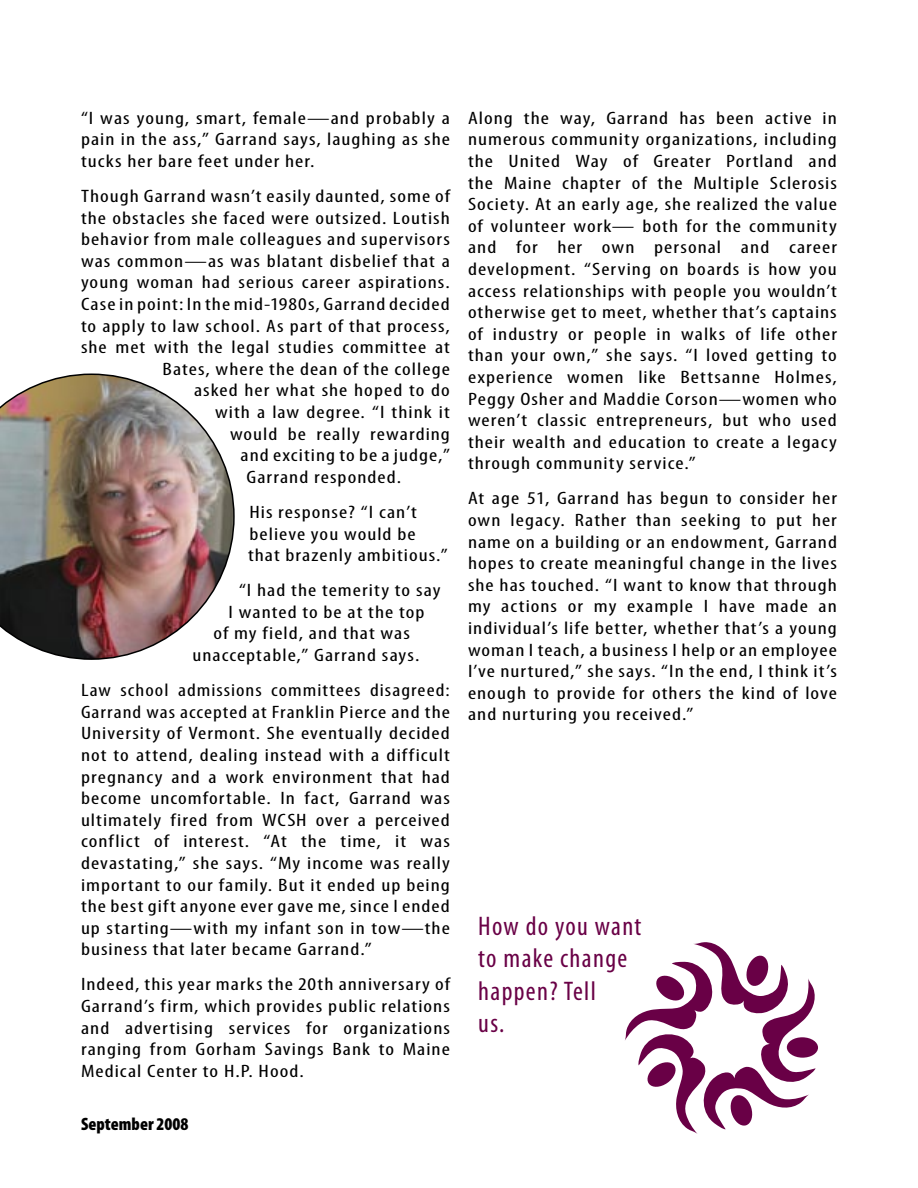
<style>
.page{position:relative;width:918px;height:1188px;background:#fff}
.page>*{position:absolute;margin:0;border:0;box-sizing:border-box;transform-origin:0 0}
.t1{font:condensed 27px/32.4px "Myriad Pro";letter-spacing:.05em;color:#690046}
.t2{font:condensed 18px/21.6px "Myriad Pro";letter-spacing:.045em;color:#000;text-align:justify;scale:1.25 1}
.t3{font:condensed 18px/21.6px "Myriad Pro";letter-spacing:.045em;color:#000;text-align:justify;scale:1.22 1}
.t4{font:900 condensed 18px "Myriad Pro";color:#000}
</style>
<div class="page">
<svg style="left:625px;top:942px;width:192px;height:192px"></svg>
<div style="left:787px;top:1037px;width:31px;height:21px;background:#690046;border-radius:50%"></div>
<img style="left:0;top:374px;width:235px;height:286px">
<p class="t2" style="left:81px;top:107px;width:297px">“I was young, smart, female—and probably a pain in the ass,” Garrand says, laughing as she tucks her bare feet under her.</p>
<p class="t2" style="left:81px;top:186px;width:297px">Though Garrand wasn’t easily daunted, some of</p>
<p class="t2" style="left:81px;top:207px;width:297px">the obstacles she faced were outsized. Loutish</p>
<p class="t2" style="left:81px;top:229px;width:297px">behavior from male colleagues and supervisors</p>
<p class="t2" style="left:81px;top:250px;width:297px">was common—as was blatant disbelief that a</p>
<p class="t2" style="left:81px;top:272px;width:297px">young woman had serious career aspirations.</p>
<p class="t2" style="left:81px;top:294px;width:297px">Case in point: In the mid-1980s, Garrand decided</p>
<p class="t2" style="left:81px;top:315px;width:297px">to apply to law school. As part of that process,</p>
<p class="t2" style="left:81px;top:337px;width:297px">she met with the legal studies committee at</p>
<p class="t2" style="left:162px;top:358px;width:231px">Bates, where the dean of the college</p>
<p class="t2" style="left:194px;top:380px;width:206px">asked her what she hoped to do</p>
<p class="t2" style="left:215px;top:402px;width:189px">with a law degree. “I think it</p>
<p class="t2" style="left:230px;top:423px;width:177px">would be really rewarding</p>
<p class="t2" style="left:240px;top:445px;width:169px">and exciting to be a judge,”</p>
<p class="t2" style="left:246px;top:466px;width:125px">Garrand responded.</p>
<p class="t2" style="left:248px;top:502px;width:161px;text-align:left">His response? “I can’t believe you would be that brazenly ambitious.”</p>
<p class="t2" style="left:239px;top:580px;width:163px">“I had the temerity to say</p>
<p class="t2" style="left:228px;top:601px;width:158px">I wanted to be at the top</p>
<p class="t2" style="left:213px;top:623px;width:159px">of my field, and that was</p>
<p class="t2" style="left:192px;top:645px;width:183px">unacceptable,” Garrand says.</p>
<p class="t3" style="left:81px;top:680px;width:304px">Law school admissions committees disagreed:<br>Garrand was accepted at Franklin Pierce and the University of Vermont. She eventually decided not to attend, dealing instead with a difficult pregnancy and a work environment that had become uncomfortable. In fact, Garrand was ultimately fired from WCSH over a perceived conflict of interest. “At the time, it was devastating,” she says. “My income was really important to our family. But it ended up being the best gift anyone ever gave me, since I ended up starting—with my infant son in tow—the business that later became Garrand.”</p>
<p class="t2" style="left:81px;top:974px;width:297px">Indeed, this year marks the 20th anniversary of Garrand’s firm, which provides public relations and advertising services for organizations ranging from Gorham Savings Bank to Maine Medical Center to H.P. Hood.</p>
<p class="t4" style="left:81px;top:1113px;width:109px">September 2008</p>
<p class="t2" style="left:468px;top:107px;width:297px">Along the way, Garrand has been active in numerous community organizations, including the United Way of Greater Portland and the Maine chapter of the Multiple Sclerosis Society. At an early age, she realized the value of volunteer work— both for the community and for her own personal and career development. “Serving on boards is how you access relationships with people you wouldn’t otherwise get to meet, whether that’s captains of industry or people in walks of life other than your own,” she says. “I loved getting to experience women like Bettsanne Holmes, Peggy Osher and Maddie Corson—women who weren’t classic entrepreneurs, but who used their wealth and education to create a legacy through community service.”</p>
<p class="t2" style="left:468px;top:488px;width:297px">At age 51, Garrand has begun to consider her own legacy. Rather than seeking to put her name on a building or an endowment, Garrand hopes to create meaningful change in the lives she has touched. “I want to know that through my actions or my example I have made an individual’s life better, whether that’s a young woman I teach, a business I help or an employee I’ve nurtured,” she says. “In the end, I think it’s enough to provide for others the kind of love and nurturing you received.”</p>
<p class="t1" style="left:478px;top:910px;width:165px">How do you want to make change happen? Tell<br>us.</p>
</div>
